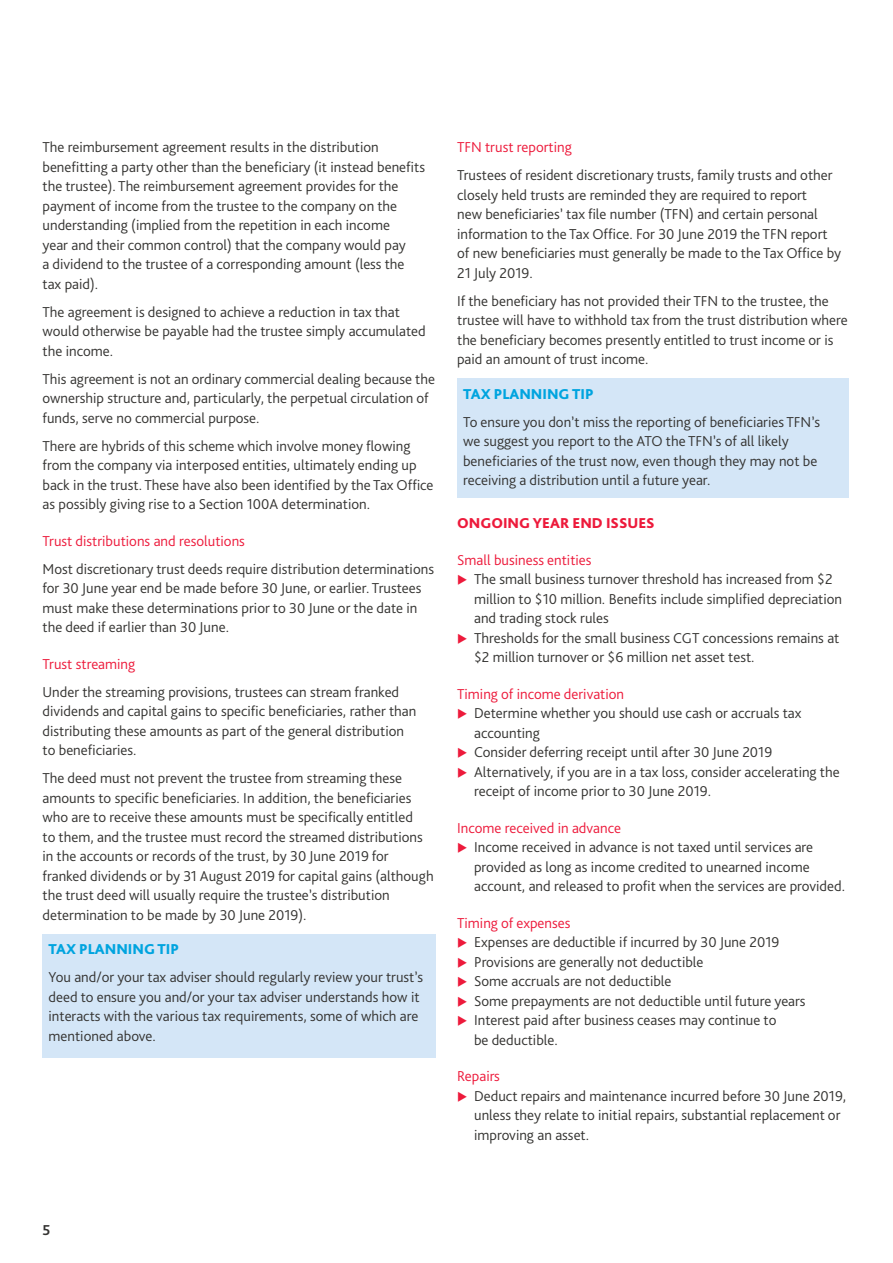
<style>
.page{position:relative;width:893px;height:1263px;background:#fff}
.page>*{position:absolute;margin:0;border:0;box-sizing:border-box;transform-origin:0 0}
.t1{font:300 15px/19.5px "Bliss Pro";color:#343331}
.t2{font:300 15px "Bliss Pro";color:#ed1a3b}
.t3{font:800 15px "Bliss Pro";color:#00a4df}
.t4{font:800 15px "Bliss Pro";color:#ed1a3b}
.t5{font:700 15px "Bliss Pro";color:#343331}
</style>
<div class="page">
<div style="left:43px;top:934px;width:393px;height:124px;background:#d4e6f7"></div>
<div style="left:457px;top:379px;width:392px;height:119px;background:#d4e6f7"></div>
<p class="t1" style="left:43px;top:137px;width:384px">The reimbursement agreement results in the distribution benefitting a party other than the beneficiary (it instead benefits the trustee). The reimbursement agreement provides for the payment of income from the trustee to the company on the understanding (implied from the repetition in each income<br>year and their common control) that the company would pay<br>a dividend to the trustee of a corresponding amount (less the tax paid).</p>
<p class="t1" style="left:43px;top:301px;width:385px">The agreement is designed to achieve a reduction in tax that would otherwise be payable had the trustee simply accumulated the income.</p>
<p class="t1" style="left:43px;top:368px;width:394px">This agreement is not an ordinary commercial dealing because the ownership structure and, particularly, the perpetual circulation of funds, serve no commercial purpose.</p>
<p class="t1" style="left:43px;top:436px;width:392px">There are hybrids of this scheme which involve money flowing from the company via interposed entities, ultimately ending up back in the trust. These have also been identified by the Tax Office as possibly giving rise to a Section 100A determination.</p>
<p class="t2" style="left:43px;top:531px;width:204px">Trust distributions and resolutions</p>
<p class="t1" style="left:43px;top:559px;width:393px">Most discretionary trust deeds require distribution determinations for 30 June year end be made before 30 June, or earlier. Trustees must make these determinations prior to 30 June or the date in the deed if earlier than 30 June.</p>
<p class="t2" style="left:43px;top:654px;width:94px">Trust streaming</p>
<p class="t1" style="left:43px;top:682px;width:375px">Under the streaming provisions, trustees can stream franked dividends and capital gains to specific beneficiaries, rather than distributing these amounts as part of the general distribution to beneficiaries.</p>
<p class="t1" style="left:43px;top:768px;width:393px">The deed must not prevent the trustee from streaming these amounts to specific beneficiaries. In addition, the beneficiaries who are to receive these amounts must be specifically entitled<br>to them, and the trustee must record the streamed distributions in the accounts or records of the trust, by 30 June 2019 for franked dividends or by 31 August 2019 for capital gains (although the trust deed will usually require the trustee’s distribution determination to be made by 30 June 2019).</p>
<p class="t3" style="left:49px;top:940px;width:132px">TAX PLANNING TIP</p>
<p class="t1" style="left:49px;top:967px;width:376px">You and/or your tax adviser should regularly review your trust’s deed to ensure you and/or your tax adviser understands how it interacts with the various tax requirements, some of which are mentioned above.</p>
<p class="t2" style="left:457px;top:138px;width:116px">TFN trust reporting</p>
<p class="t1" style="left:457px;top:165px;width:385px">Trustees of resident discretionary trusts, family trusts and other closely held trusts are reminded they are required to report<br>new beneficiaries’ tax file number (TFN) and certain personal information to the Tax Office. For 30 June 2019 the TFN report of new beneficiaries must generally be made to the Tax Office by 21 July 2019.</p>
<p class="t1" style="left:457px;top:290px;width:392px">If the beneficiary has not provided their TFN to the trustee, the trustee will have to withhold tax from the trust distribution where the beneficiary becomes presently entitled to trust income or is paid an amount of trust income.</p>
<p class="t3" style="left:463px;top:384px;width:132px">TAX PLANNING TIP</p>
<p class="t1" style="left:463px;top:411px;width:358px">To ensure you don’t miss the reporting of beneficiaries TFN’s we suggest you report to the ATO the TFN’s of all likely beneficiaries of the trust now, even though they may not be receiving a distribution until a future year.</p>
<p class="t4" style="left:457px;top:514px;width:199px">ONGOING YEAR END ISSUES</p>
<p class="t2" style="left:457px;top:550px;width:136px">Small business entities</p>
<p class="t1" style="left:474px;top:569px;width:370px">The small business turnover threshold has increased from $2 million to $10 million. Benefits include simplified depreciation and trading stock rules<br>Thresholds for the small business CGT concessions remains at $2 million turnover or $6 million net asset test.</p>
<p class="t2" style="left:457px;top:684px;width:169px">Timing of income derivation</p>
<p class="t1" style="left:474px;top:703px;width:367px">Determine whether you should use cash or accruals tax accounting<br>Consider deferring receipt until after 30 June 2019<br>Alternatively, if you are in a tax loss, consider accelerating the receipt of income prior to 30 June 2019.</p>
<p class="t2" style="left:457px;top:818px;width:165px">Income received in advance</p>
<p class="t1" style="left:474px;top:837px;width:372px">Income received in advance is not taxed until services are provided as long as income credited to unearned income account, and released to profit when the services are provided.</p>
<p class="t2" style="left:457px;top:913px;width:115px">Timing of expenses</p>
<p class="t1" style="left:474px;top:932px;width:333px">Expenses are deductible if incurred by 30 June 2019<br>Provisions are generally not deductible<br>Some accruals are not deductible<br>Some prepayments are not deductible until future years Interest paid after business ceases may continue to<br>be deductible.</p>
<p class="t2" style="left:457px;top:1067px;width:44px">Repairs</p>
<p class="t1" style="left:474px;top:1086px;width:374px">Deduct repairs and maintenance incurred before 30 June 2019, unless they relate to initial repairs, substantial replacement or improving an asset.</p>
<p class="t5" style="left:43px;top:1220px;width:9px">5</p>
</div>
